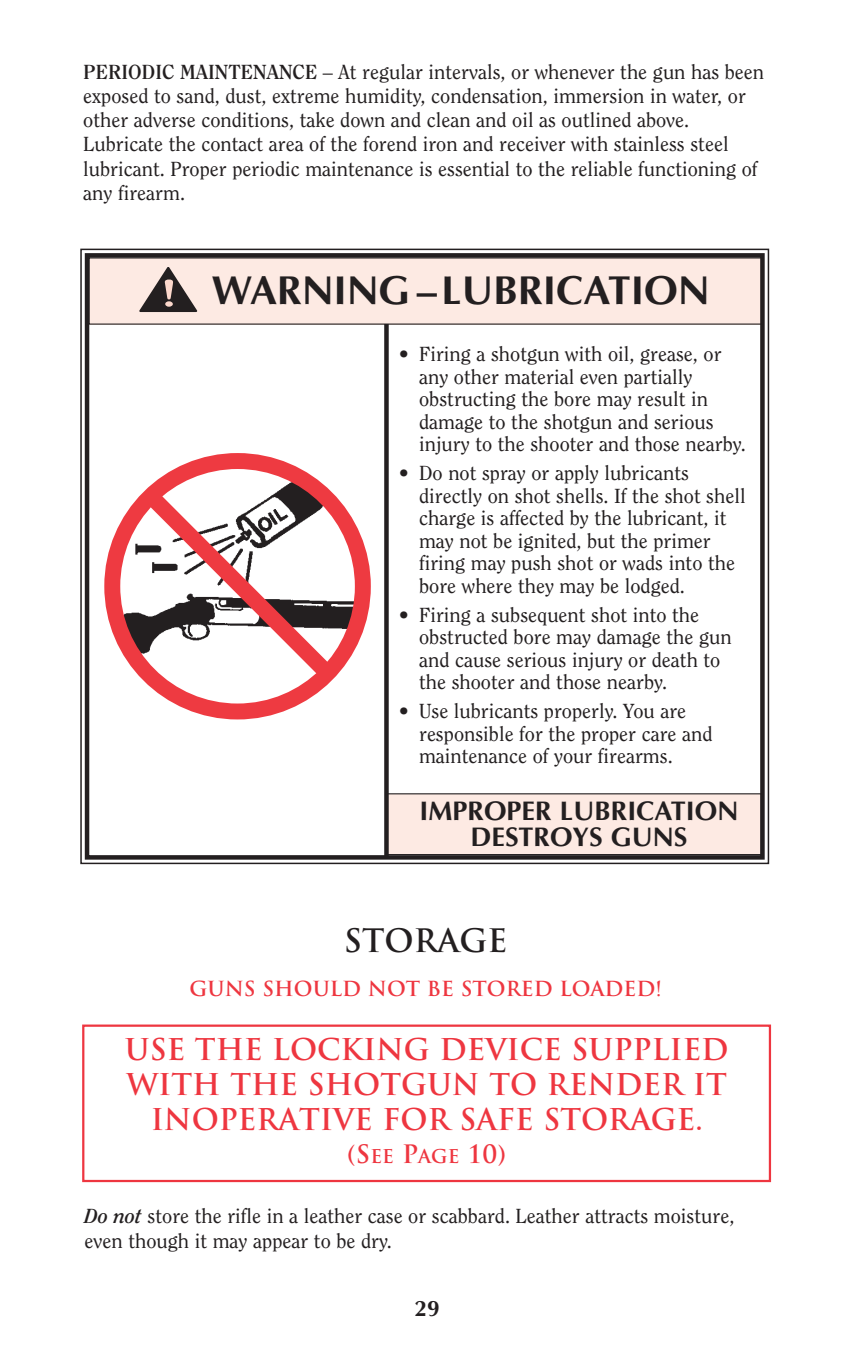
<style>
.page{position:relative;width:851px;height:1357px;background:#fff}
.page>*{position:absolute;margin:0;border:0;box-sizing:border-box;transform-origin:0 0}
.t1{font:700 40.5px "Optima";color:#231f20}
.t2{font:700 31.5px "Trajan Pro";color:#231f20}
.t3{font:700 29.25px/35.1px "Trajan Pro";color:#ee3640;text-align:center}
.t4{font:700 27px/25.9px "Optima";color:#231f20;text-align:center}
.t5{font:700 24.75px "Trajan Pro";color:#ee3640}
.t6{font:700 22.5px "Optima";color:#231f20}
.t7{font:20.25px/22.5px "Clearface";color:#231f20}
.t8{font:700 20.25px "Trajan Pro";color:#ee3640}
.s1{font-weight:700}
.s2{font-size:18.45px}
.s3{font-weight:700;font-style:italic}
</style>
<div class="page">
<div style="left:89px;top:258px;width:673px;height:66px;background:#fdeae3"></div>
<div style="left:386px;top:794px;width:375px;height:60px;background:#fdeae3"></div>
<div style="left:386px;top:793px;width:375px;height:62px;border:1px solid #231f20"></div>
<svg style="left:139px;top:267px;width:58px;height:45px"></svg>
<svg style="left:384px;top:324px;width:4px;height:530px;background:#2e2a2b"></svg>
<img style="left:105px;top:506px;width:266px;height:149px">
<div style="left:104px;top:453px;width:267px;height:266px;border:16px solid #ee3a41;border-radius:50%"></div>
<svg style="left:131px;top:476px;width:216px;height:217px"></svg>
<div style="left:85px;top:253px;width:679px;height:606px;border:4px solid #231f20"></div>
<div style="left:82px;top:1024px;width:689px;height:158px;border:2px solid #ee3640"></div>
<p class="t7" style="left:83px;top:61px;width:682px;line-height:24.3px"><span class="s1">PERIODIC MAINTENANCE</span> – At regular intervals, or whenever the gun has been exposed to sand, dust, extreme humidity, condensation, immersion in water, or other adverse conditions, take down and clean and oil as outlined above.<br>Lubricate the contact area of the forend iron and receiver with stainless steel lubricant. Proper periodic maintenance is essential to the reliable functioning of any firearm.</p>
<h1 class="t1" style="left:212px;top:266px;width:499px">WARNING –LUBRICATION</h1>
<p class="t7" style="left:419px;top:344px;width:328px;text-indent:-20px">• Firing a shotgun with oil, grease, or any other material even partially obstructing the bore may result in damage to the shotgun and serious injury to the shooter and those nearby.</p>
<p class="t7" style="left:419px;top:463px;width:328px;text-indent:-20px">• Do not spray or apply lubricants directly on shot shells. If the shot shell charge is affected by the lubricant, it may not be ignited, but the primer firing may push shot or wads into the bore where they may be lodged.</p>
<p class="t7" style="left:419px;top:605px;width:314px;text-indent:-20px">• Firing a subsequent shot into the obstructed bore may damage the gun and cause serious injury or death to the shooter and those nearby.</p>
<p class="t7" style="left:419px;top:701px;width:295px;text-indent:-20px">• Use lubricants properly. You are responsible for the proper care and maintenance of your firearms.</p>
<h3 class="t4" style="left:419px;top:798px;width:320px">IMPROPER LUBRICATION<br>DESTROYS GUNS</h3>
<h2 class="t2" style="left:344px;top:928px;width:165px">STORAGE</h2>
<p class="t8" style="left:189px;top:980px;width:474px">GUNS SHOULD NOT BE STORED LOADED!</p>
<h3 class="t3" style="left:125px;top:1035px;width:605px">USE THE LOCKING DEVICE SUPPLIED<br>WITH THE SHOTGUN TO RENDER IT<br>INOPERATIVE FOR SAFE STORAGE.</h3>
<p class="t5" style="left:347px;top:1144px;width:161px">(S<span class="s2">EE</span> P<span class="s2">AGE</span> 10)</p>
<p class="t7" style="left:85px;top:1205px;width:651px;line-height:24.3px"><span class="s3">Do not</span> store the rifle in a leather case or scabbard. Leather attracts moisture, even though it may appear to be dry.</p>
<p class="t6" style="left:414px;top:1295px;width:27px">29</p>
</div>
